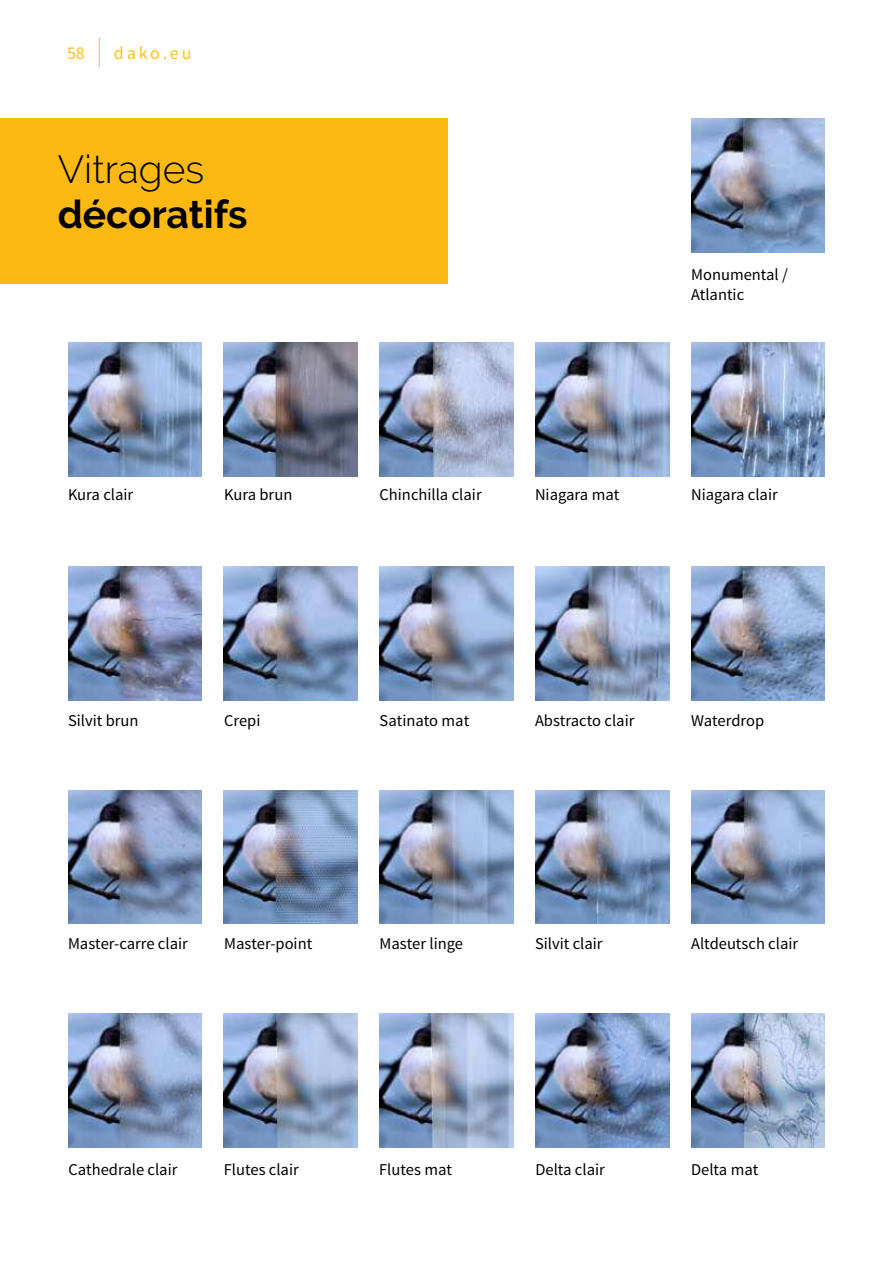
<style>
.page{position:relative;width:893px;height:1263px;background:#fff}
.page>*{position:absolute;margin:0;border:0;box-sizing:border-box;transform-origin:0 0}
.t1{font:700 39px "Raleway";color:#000}
.t2{font:300 39px "Raleway";color:#000}
.t3{font:18px "Source Sans Pro";letter-spacing:.16em;color:#ffc216}
.t4{font:16.5px/19.8px "Source Sans Pro";color:#000}
</style>
<div class="page">
<div style="left:0;top:119px;width:448px;height:165px;background:#fdb913"></div>
<hr style="left:892px;top:0;width:1px;height:167px;background:#fdb913">
<img style="left:68px;top:342px;width:134px;height:134px">
<img style="left:691px;top:566px;width:134px;height:134px">
<img style="left:224px;top:342px;width:134px;height:134px">
<img style="left:68px;top:790px;width:134px;height:134px">
<img style="left:691px;top:342px;width:134px;height:134px">
<img style="left:535px;top:790px;width:134px;height:134px">
<img style="left:68px;top:1014px;width:134px;height:134px">
<img style="left:535px;top:1014px;width:134px;height:134px">
<img style="left:380px;top:566px;width:133px;height:134px">
<img style="left:68px;top:566px;width:134px;height:134px">
<img style="left:224px;top:790px;width:134px;height:134px">
<img style="left:535px;top:342px;width:134px;height:134px">
<img style="left:380px;top:790px;width:133px;height:134px">
<img style="left:691px;top:119px;width:134px;height:133px">
<img style="left:380px;top:1014px;width:133px;height:134px">
<img style="left:224px;top:566px;width:134px;height:134px">
<img style="left:380px;top:342px;width:133px;height:134px">
<img style="left:535px;top:566px;width:134px;height:134px">
<img style="left:691px;top:790px;width:134px;height:134px">
<img style="left:224px;top:1014px;width:134px;height:134px">
<img style="left:691px;top:1014px;width:134px;height:134px">
<svg style="left:99px;top:38px;width:1px;height:29px"></svg>
<p class="t3" style="left:67px;top:42px;width:19px">58</p>
<p class="t3" style="left:114px;top:42px;width:79px">dako.eu</p>
<h1 class="t2" style="left:58px;top:146px;width:148px">Vitrages</h1>
<h1 class="t1" style="left:58px;top:192px;width:191px">décoratifs</h1>
<p class="t4" style="left:68px;top:485px;width:67px">Kura clair</p>
<p class="t4" style="left:224px;top:485px;width:70px">Kura brun</p>
<p class="t4" style="left:691px;top:265px;width:98px">Monumental /<br>Atlantic</p>
<p class="t4" style="left:380px;top:485px;width:104px">Chinchilla clair</p>
<p class="t4" style="left:535px;top:485px;width:86px">Niagara mat</p>
<p class="t4" style="left:691px;top:485px;width:88px">Niagara clair</p>
<p class="t4" style="left:68px;top:711px;width:72px">Silvit brun</p>
<p class="t4" style="left:224px;top:711px;width:38px">Crepi</p>
<p class="t4" style="left:380px;top:711px;width:91px">Satinato mat</p>
<p class="t4" style="left:535px;top:711px;width:101px">Abstracto clair</p>
<p class="t4" style="left:691px;top:711px;width:75px">Waterdrop</p>
<p class="t4" style="left:68px;top:934px;width:121px">Master-carre clair</p>
<p class="t4" style="left:224px;top:934px;width:90px">Master-point</p>
<p class="t4" style="left:380px;top:934px;width:85px">Master linge</p>
<p class="t4" style="left:535px;top:934px;width:69px">Silvit clair</p>
<p class="t4" style="left:691px;top:934px;width:109px">Altdeutsch clair</p>
<p class="t4" style="left:68px;top:1160px;width:111px">Cathedrale clair</p>
<p class="t4" style="left:224px;top:1160px;width:77px">Flutes clair</p>
<p class="t4" style="left:379px;top:1160px;width:74px">Flutes mat</p>
<p class="t4" style="left:535px;top:1160px;width:71px">Delta clair</p>
<p class="t4" style="left:691px;top:1160px;width:69px">Delta mat</p>
</div>
